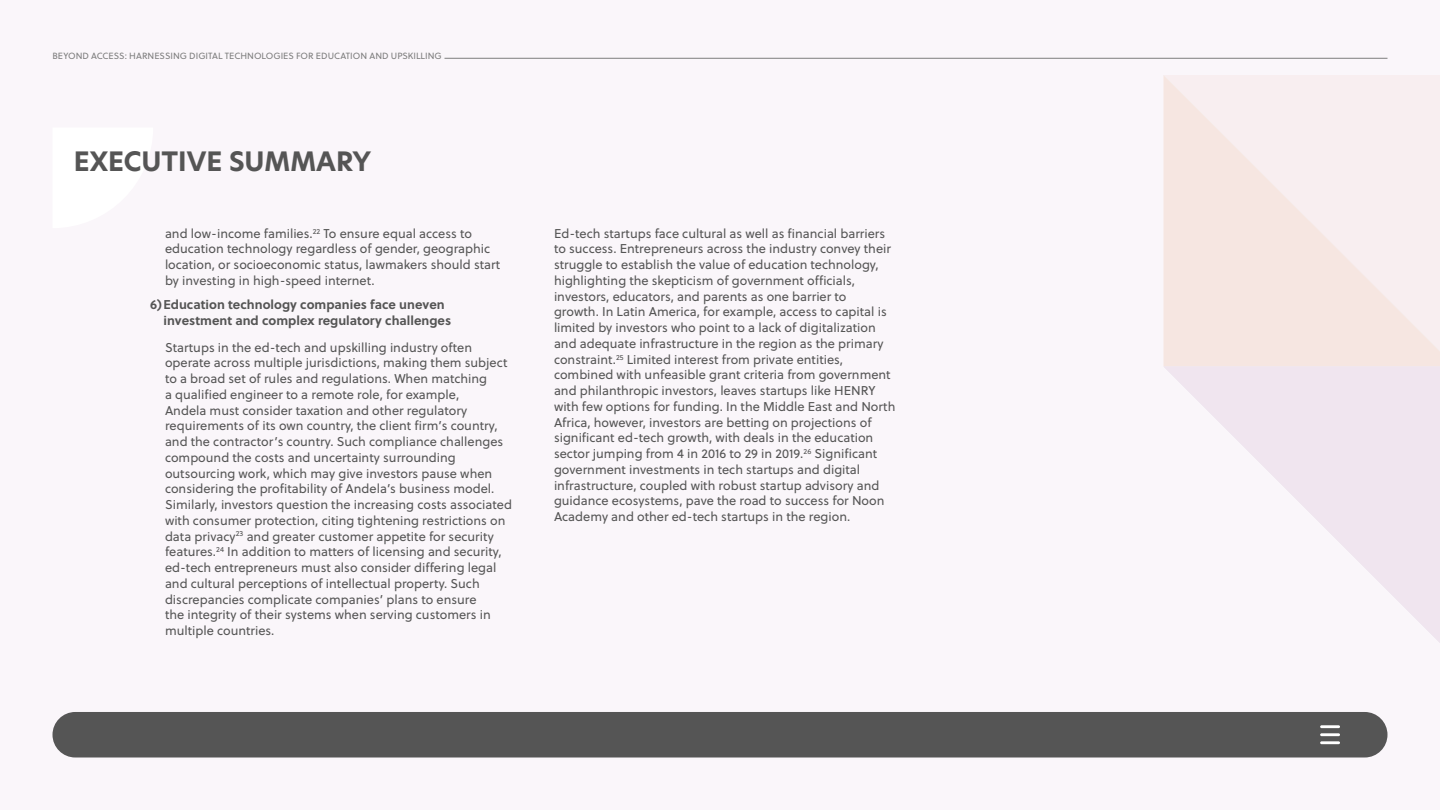
<style>
.page{position:relative;width:1440px;height:810px;background:#faf6fa}
.page>*{position:absolute;margin:0;border:0;box-sizing:border-box;transform-origin:0 0}
.t1{font:700 26.25px "New Hero";color:#555}
.Body_copy{font:12.75px/15.8px "Soleil";color:#555}
.t2{font:700 12.75px/15.3px "Soleil";color:#555}
.t3{font:9px "Soleil";color:#7d7d7d}
</style>
<div class="page">
<hr style="left:444px;top:58px;width:943px;height:1px;background:#7d7d7d">
<svg style="left:1163px;top:75px;width:277px;height:291px;fill:#f6e6e1"></svg>
<svg style="left:1164px;top:366px;width:276px;height:277px;fill:#f0e7ef"></svg>
<div style="left:52px;top:712px;width:1336px;height:45px;background:#555;border-radius:23px"></div>
<svg style="left:1320px;top:725px;width:20px;height:19px"></svg>
<p class="t3" style="left:52px;top:49px;width:391px">BEYOND ACCESS: HARNESSING DIGITAL TECHNOLOGIES FOR EDUCATION AND UPSKILLING</p>
<p class="t1" style="left:74px;top:143px;width:299px">EXECUTIVE SUMMARY</p>
<p class="Body_copy" style="left:165px;top:225px;width:337px">and low-income families.<sup>22</sup> To ensure equal access to education technology regardless of gender, geographic location, or socioeconomic status, lawmakers should start by investing in high-speed internet.</p>
<p class="t2" style="left:164px;top:296px;width:289px;text-indent:-14px">6)Education technology companies face uneven investment and complex regulatory challenges</p>
<p class="Body_copy" style="left:165px;top:339px;width:349px">Startups in the ed-tech and upskilling industry often operate across multiple jurisdictions, making them subject to a broad set of rules and regulations. When matching<br>a qualified engineer to a remote role, for example,<br>Andela must consider taxation and other regulatory requirements of its own country, the client firm’s country, and the contractor’s country. Such compliance challenges compound the costs and uncertainty surrounding outsourcing work, which may give investors pause when considering the profitability of Andela’s business model.<br>Similarly, investors question the increasing costs associated with consumer protection, citing tightening restrictions on data privacy<sup>23</sup> and greater customer appetite for security features.<sup>24</sup> In addition to matters of licensing and security, ed-tech entrepreneurs must also consider differing legal and cultural perceptions of intellectual property. Such discrepancies complicate companies’ plans to ensure<br>the integrity of their systems when serving customers in multiple countries.</p>
<p class="Body_copy" style="left:554px;top:225px;width:343px">Ed-tech startups face cultural as well as financial barriers to success. Entrepreneurs across the industry convey their struggle to establish the value of education technology, highlighting the skepticism of government officials, investors, educators, and parents as one barrier to<br>growth. In Latin America, for example, access to capital is limited by investors who point to a lack of digitalization and adequate infrastructure in the region as the primary constraint.<sup>25</sup> Limited interest from private entities, combined with unfeasible grant criteria from government and philanthropic investors, leaves startups like HENRY with few options for funding. In the Middle East and North Africa, however, investors are betting on projections of significant ed-tech growth, with deals in the education sector jumping from 4 in 2016 to 29 in 2019.<sup>26</sup> Significant government investments in tech startups and digital infrastructure, coupled with robust startup advisory and guidance ecosystems, pave the road to success for Noon Academy and other ed-tech startups in the region.</p>
</div>
